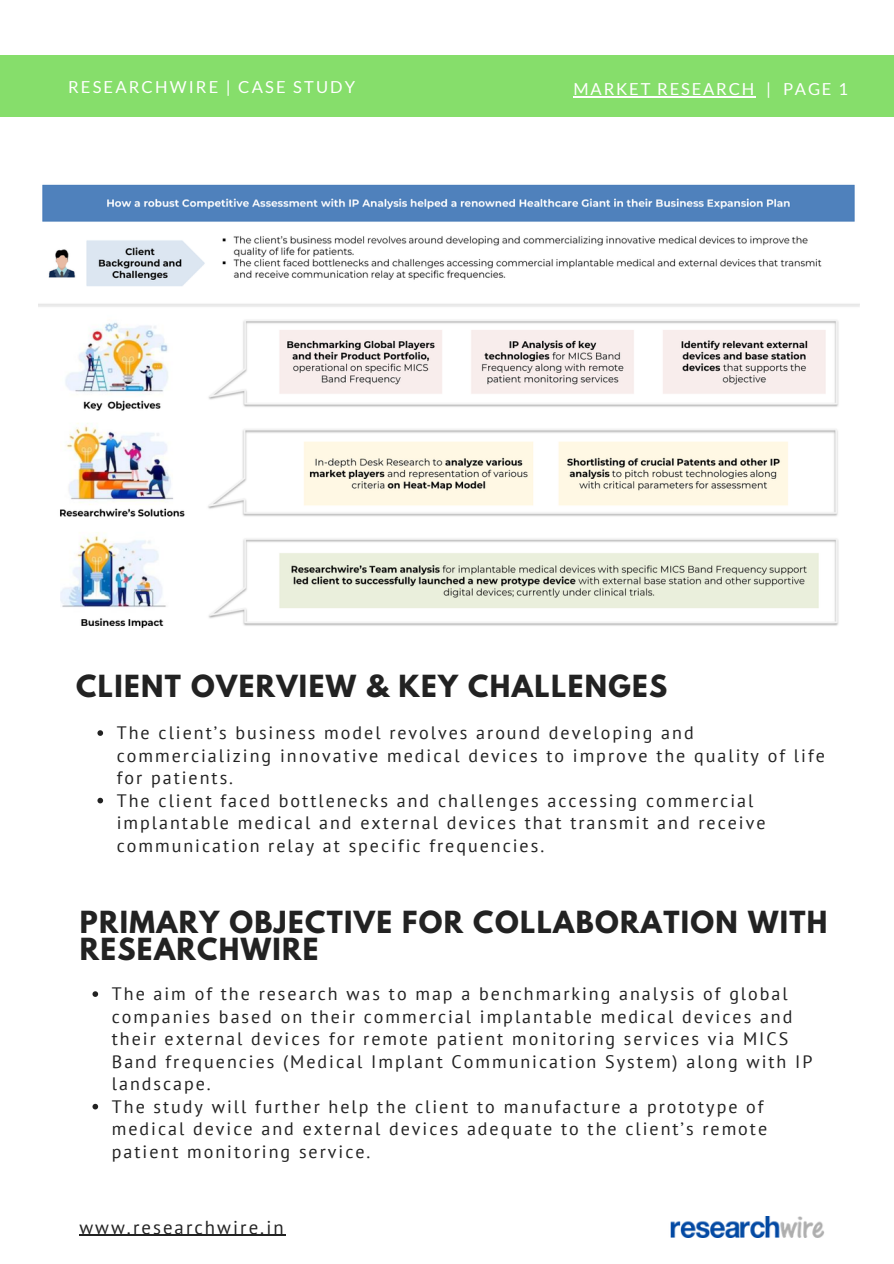
<style>
.page{position:relative;width:894px;height:1264px;background:#fff}
.page>*{position:absolute;margin:0;border:0;box-sizing:border-box;transform-origin:0 0}
.t1{font:700 27px/27px "League Spartan";letter-spacing:.05em;color:#222}
.t2{font:18.75px "PT Sans";letter-spacing:.11em;color:#222}
.t3{font:18px/22.5px "PT Sans";letter-spacing:.11em;color:#222}
.t4{font:16.5px "Lato";letter-spacing:.13em;color:#fff}
.t5{font:16.5px "Lato";letter-spacing:.11em;color:#fff}
</style>
<div class="page">
<div style="left:0;top:55px;width:893px;height:61px;background:#86de6b"></div>
<img style="left:670px;top:1216px;width:155px;height:21px">
<img style="left:38px;top:184px;width:820px;height:444px">
<hr style="left:573px;top:96px;width:183px;height:1px;background:#fff">
<hr style="left:79px;top:1234px;width:207px;height:1px;background:#222">
<svg style="left:97px;top:730px;width:6px;height:6px"></svg>
<svg style="left:97px;top:797px;width:6px;height:6px"></svg>
<svg style="left:92px;top:991px;width:6px;height:5px"></svg>
<svg style="left:92px;top:1103px;width:6px;height:6px"></svg>
<p class="t4" style="left:68px;top:77px;width:288px">RESEARCHWIRE | CASE STUDY</p>
<p class="t5" style="left:573px;top:79px;width:276px">MARKET RESEARCH | PAGE 1</p>
<h1 class="t1" style="left:76px;top:676px;width:592px">CLIENT OVERVIEW &amp; KEY CHALLENGES</h1>
<p class="t3" style="left:117px;top:721px;width:709px">The client’s business model revolves around developing and commercializing innovative medical devices to improve the quality of life for patients.<br>The client faced bottlenecks and challenges accessing commercial implantable medical and external devices that transmit and receive communication relay at specific frequencies.</p>
<h1 class="t1" style="left:80px;top:912px;width:749px">PRIMARY OBJECTIVE FOR COLLABORATION WITH<br>RESEARCHWIRE</h1>
<p class="t3" style="left:112px;top:982px;width:702px">The aim of the research was to map a benchmarking analysis of global companies based on their commercial implantable medical devices and their external devices for remote patient monitoring services via MICS Band frequencies (Medical Implant Communication System) along with IP landscape.<br>The study will further help the client to manufacture a prototype of medical device and external devices adequate to the client’s remote patient monitoring service.</p>
<p class="t2" style="left:79px;top:1214px;width:206px">www.researchwire.in</p>
</div>
